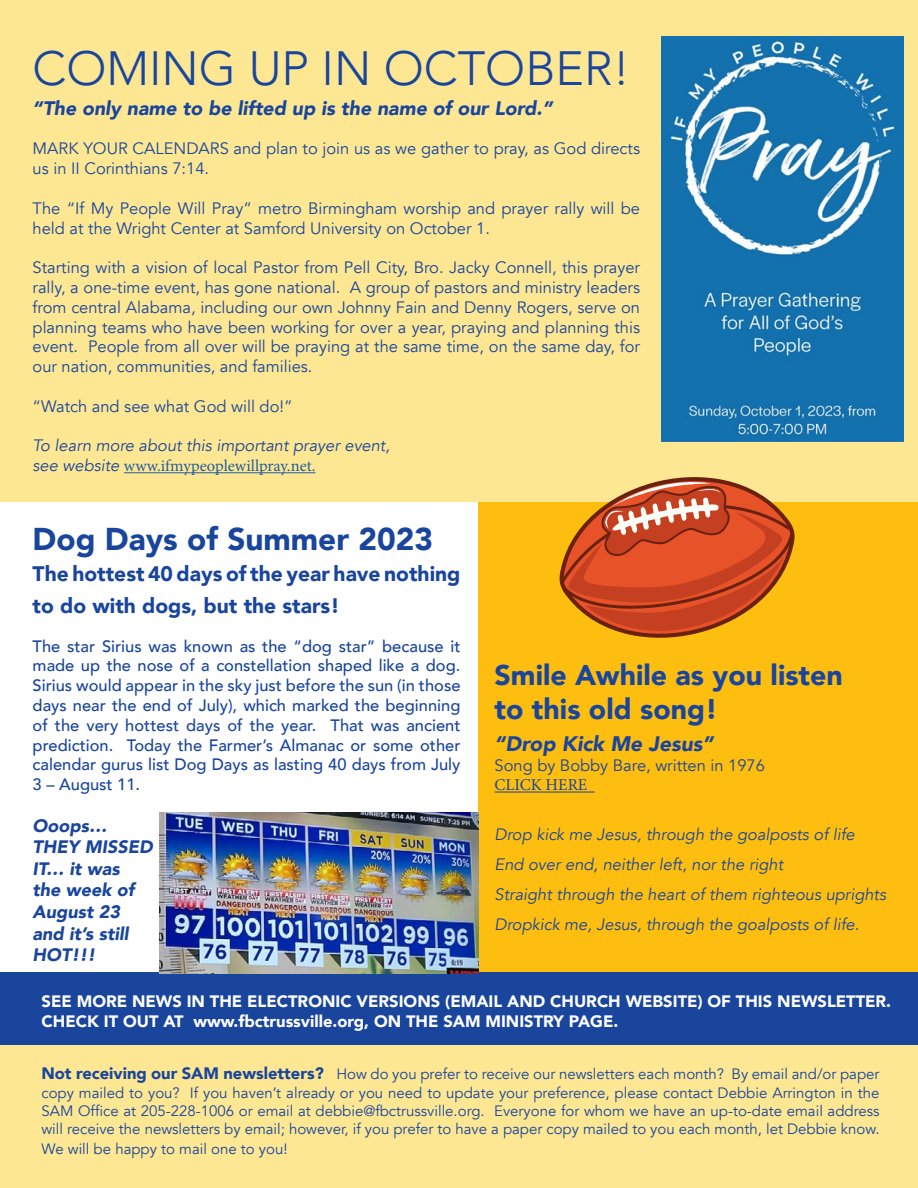
<style>
.page{position:relative;width:918px;height:1188px;background:#fff}
.page>*{position:absolute;margin:0;border:0;box-sizing:border-box;transform-origin:0 0}
.t1{font:300 48px "Avenir";color:#19459d}
.t2{font:900 31.5px "Avenir";color:#19459d}
.t3{font:900 28.5px/34.2px "Avenir";color:#19459d}
.t4{font:900 21px/31.5px "Avenir";color:#19459d}
.t5{font:italic 900 21px "Avenir";color:#19459d}
.t6{font:italic 900 19.5px "Avenir";color:#19459d}
.t7{font:italic 900 18px/21.6px "Avenir";color:#19459d}
.t8{font:16.5px/19.8px "Avenir";color:#19459d}
.t9{font:500 16.5px/19.8px "Avenir";color:#19459d;text-align:justify}
.t10{font:italic 16.5px/30px "Avenir";color:#19459d}
.t11{font:900 16.5px/19.8px "Avenir";color:#fff}
.t12{font:16.5px "Minion Pro";color:#215e9e}
.t13{font:16.5px "Minion Pro";color:#19459d}
.t14{font:15px/19.8px "Avenir";color:#19459d}
.s1{font-family:"Avenir";font-style:italic;color:#19459d}
.s2{font-weight:900;font-size:16.5px}
</style>
<div class="page">
<div style="left:478px;top:501px;width:440px;height:473px;background:#febe10"></div>
<div style="left:0;top:972px;width:918px;height:78px;background:#19459d"></div>
<div style="left:0;top:0;width:918px;height:501px;background:#fde793"></div>
<hr style="left:495px;top:792px;width:100px;height:1px;background:#19459d">
<hr style="left:124px;top:472px;width:191px;height:1px;background:#215e9e">
<div style="left:0;top:1045px;width:918px;height:143px;background:#fde793"></div>
<img style="left:661px;top:37px;width:242px;height:404px">
<svg style="left:559px;top:477px;width:236px;height:161px"></svg>
<img style="left:160px;top:812px;width:318px;height:162px">
<h1 class="t1" style="left:33px;top:40px;width:599px">COMING UP IN OCTOBER!</h1>
<p class="t6" style="left:33px;top:92px;width:521px">“The only name to be lifted up is the name of our Lord.”</p>
<p class="t8" style="left:33px;top:139px;width:609px">MARK YOUR CALENDARS and plan to join us as we gather to pray, as God directs us in II Corinthians 7:14.</p>
<p class="t8" style="left:33px;top:198px;width:609px">The “If My People Will Pray” metro Birmingham worship and prayer rally will be held at the Wright Center at Samford University on October 1.</p>
<p class="t8" style="left:33px;top:258px;width:609px;text-align:justify">Starting with a vision of local Pastor from Pell City, Bro. Jacky Connell, this prayer rally, a one-time event, has gone national. A group of pastors and ministry leaders from central Alabama, including our own Johnny Fain and Denny Rogers, serve on planning teams who have been working for over a year, praying and planning this event. People from all over will be praying at the same time, on the same day, for our nation, communities, and families.</p>
<p class="t8" style="left:33px;top:396px;width:262px">“Watch and see what God will do!”</p>
<p class="t10" style="left:33px;top:431px;width:359px">To learn more about this important prayer event,</p>
<p class="t12" style="left:33px;top:455px;width:284px"><span class="s1">see website</span> www.ifmypeoplewillpray.net.</p>
<h2 class="t2" style="left:33px;top:512px;width:402px">Dog Days of Summer 2023</h2>
<p class="t4" style="left:33px;top:558px;width:429px">The hottest 40 days of the year have nothing to do with dogs, but the stars!</p>
<p class="t9" style="left:33px;top:635px;width:429px">The star Sirius was known as the “dog star” because it made up the nose of a constellation shaped like a dog.<br>Sirius would appear in the sky just before the sun (in those days near the end of July), which marked the beginning of the very hottest days of the year. That was ancient prediction. Today the Farmer’s Almanac or some other calendar gurus list Dog Days as lasting 40 days from July 3 – August 11.</p>
<p class="t7" style="left:33px;top:814px;width:122px">Ooops…<br>THEY MISSED<br>IT… it was<br>the week of<br>August 23 and it’s still<br>HOT!!!</p>
<h3 class="t3" style="left:495px;top:657px;width:350px">Smile Awhile as you listen to this old song!</h3>
<p class="t5" style="left:495px;top:726px;width:220px">“Drop Kick Me Jesus”</p>
<p class="t8" style="left:495px;top:755px;width:272px">Song by Bobby Bare, written in 1976</p>
<p class="t13" style="left:495px;top:774px;width:94px">CLICK HERE</p>
<p class="t10" style="left:495px;top:820px;width:393px">Drop kick me Jesus, through the goalposts of life End over end, neither left, nor the right<br>Straight through the heart of them righteous uprights Dropkick me, Jesus, through the goalposts of life.</p>
<p class="t11" style="left:42px;top:991px;width:851px">SEE MORE NEWS IN THE ELECTRONIC VERSIONS (EMAIL AND CHURCH WEBSITE) OF THIS NEWSLETTER.<br>CHECK IT OUT AT www.fbctrussville.org, ON THE SAM MINISTRY PAGE.</p>
<p class="t14" style="left:41px;top:1064px;width:840px"><span class="s2">Not receiving our SAM newsletters?</span> How do you prefer to receive our newsletters each month? By email and/or paper copy mailed to you? If you haven’t already or you need to update your preference, please contact Debbie Arrington in the</p>
<p class="t14" style="left:41px;top:1103px;width:840px;line-height:18px">SAM Office at 205-228-1006 or email at debbie@fbctrussville.org. Everyone for whom we have an up-to-date email address will receive the newsletters by email; however, if you prefer to have a paper copy mailed to you each month, let Debbie know.</p>
<p class="t14" style="left:41px;top:1139px;width:248px">We will be happy to mail one to you!</p>
</div>
